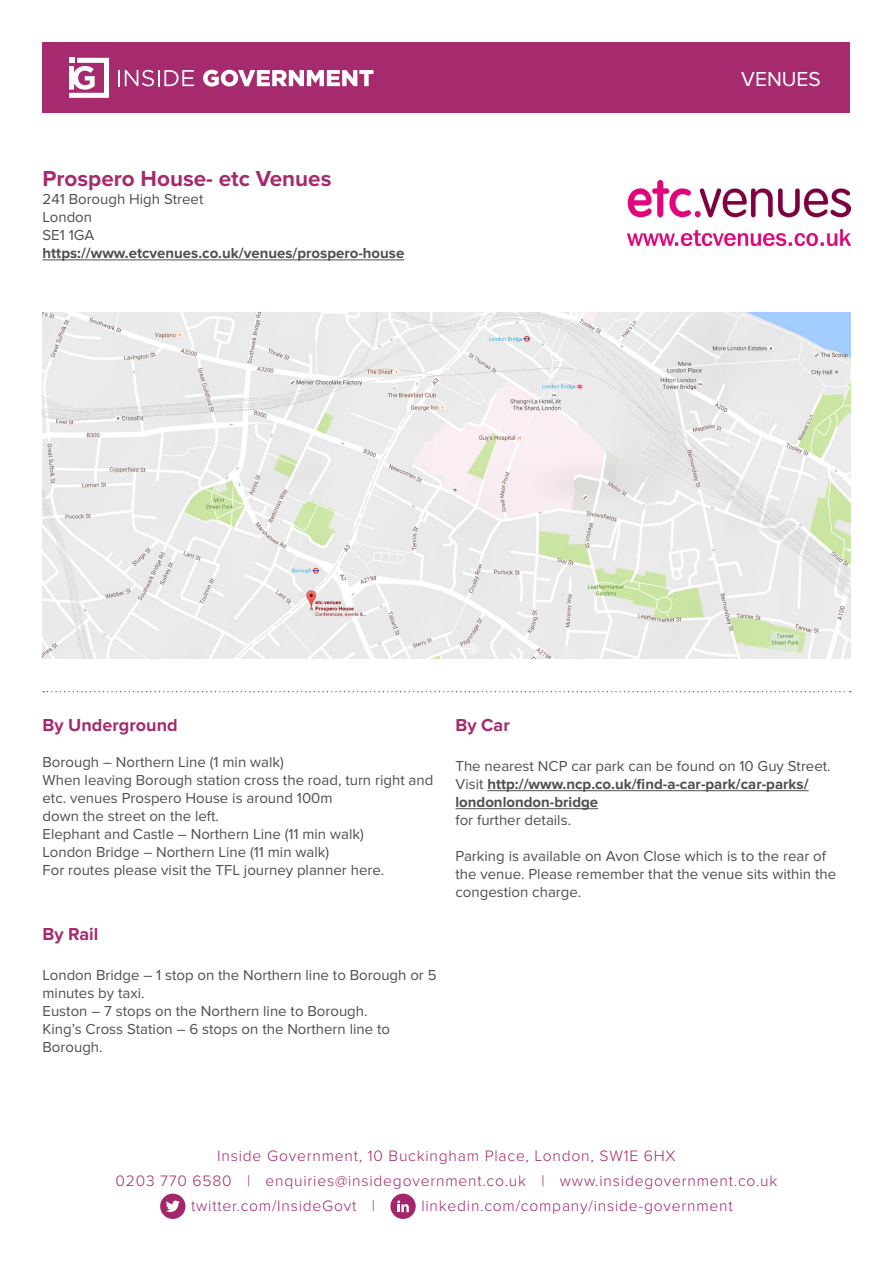
<style>
.page{position:relative;width:893px;height:1263px;background:#fff}
.page>*{position:absolute;margin:0;border:0;box-sizing:border-box;transform-origin:0 0}
.t1{font:700 22.5px "Proxima Nova";color:#a62b6e}
.t2{font:21px "Proxima Nova";color:#fff}
.t3{font:700 18px "Proxima Nova";color:#a62b6e}
.t4{font:300 15.6px "Proxima Nova";letter-spacing:.05em;color:#a3266a}
.t5{font:15px/18px "Proxima Nova";color:#504f4f}
.t6{font:700 15px/18px "Proxima Nova";color:#504f4f}
.s1{font-weight:400}
</style>
<div class="page">
<hr style="left:43px;top:260px;width:361px;height:1px;background:#504f4f">
<div style="left:43px;top:43px;width:807px;height:70px;background:#a62b6e"></div>
<svg style="left:118px;top:70px;width:76px;height:16px"></svg>
<svg style="left:203px;top:70px;width:170px;height:16px"></svg>
<svg style="left:69px;top:58px;width:40px;height:40px"></svg>
<div style="left:160px;top:1194px;width:25px;height:25px;background:#a3266a;border-radius:50%"></div>
<svg style="left:166px;top:1200px;width:14px;height:12px"></svg>
<div style="left:390px;top:1194px;width:26px;height:25px;background:#a3266a;border-radius:50%"></div>
<svg style="left:397px;top:1200px;width:12px;height:12px"></svg>
<img style="left:43px;top:313px;width:807px;height:345px">
<svg style="left:43px;top:691px;width:808px;height:1px"></svg>
<hr style="left:487px;top:790px;width:322px;height:1px;background:#504f4f">
<hr style="left:455px;top:808px;width:143px;height:1px;background:#504f4f">
<img style="left:627px;top:181px;width:223px;height:64px">
<h1 class="t1" style="left:43px;top:165px;width:290px">Prospero House- etc Venues</h1>
<p class="t5" style="left:43px;top:190px;width:162px">241 Borough High Street<br>London<br>SE1 1GA</p>
<p class="t6" style="left:43px;top:244px;width:363px">https://www.etcvenues.co.uk/venues/prospero-house</p>
<h2 class="t2" style="left:741px;top:67px;width:81px">VENUES</h2>
<p class="t3" style="left:43px;top:715px;width:137px">By Underground</p>
<p class="t5" style="left:43px;top:753px;width:392px">Borough – Northern Line (1 min walk)<br>When leaving Borough station cross the road, turn right and etc. venues Prospero House is around 100m<br>down the street on the left.<br>Elephant and Castle – Northern Line (11 min walk)<br>London Bridge – Northern Line (11 min walk)<br>For routes please visit the TFL journey planner here.</p>
<p class="t3" style="left:43px;top:923px;width:57px">By Rail</p>
<p class="t5" style="left:43px;top:966px;width:396px">London Bridge – 1 stop on the Northern line to Borough or 5 minutes by taxi.<br>Euston – 7 stops on the Northern line to Borough.<br>King’s Cross Station – 6 stops on the Northern line to Borough.</p>
<p class="t3" style="left:455px;top:715px;width:56px">By Car</p>
<p class="t6" style="left:455px;top:757px;width:377px"><span class="s1">The nearest NCP car park can be found on 10 Guy Street.<br>Visit</span> http://www.ncp.co.uk/find-a-car-park/car-parks/ londonlondon-bridge</p>
<p class="t5" style="left:455px;top:811px;width:117px">for further details.</p>
<p class="t5" style="left:455px;top:847px;width:382px">Parking is available on Avon Close which is to the rear of the venue. Please remember that the venue sits within the congestion charge.</p>
<p class="t4" style="left:217px;top:1146px;width:460px">Inside Government, 10 Buckingham Place, London, SW1E 6HX</p>
<p class="t4" style="left:116px;top:1172px;width:663px">0203 770 6580 | enquiries@insidegovernment.co.uk | www.insidegovernment.co.uk</p>
<p class="t4" style="left:191px;top:1197px;width:186px">twitter.com/InsideGovt |</p>
<p class="t4" style="left:421px;top:1197px;width:313px">linkedin.com/company/inside-government</p>
</div>
